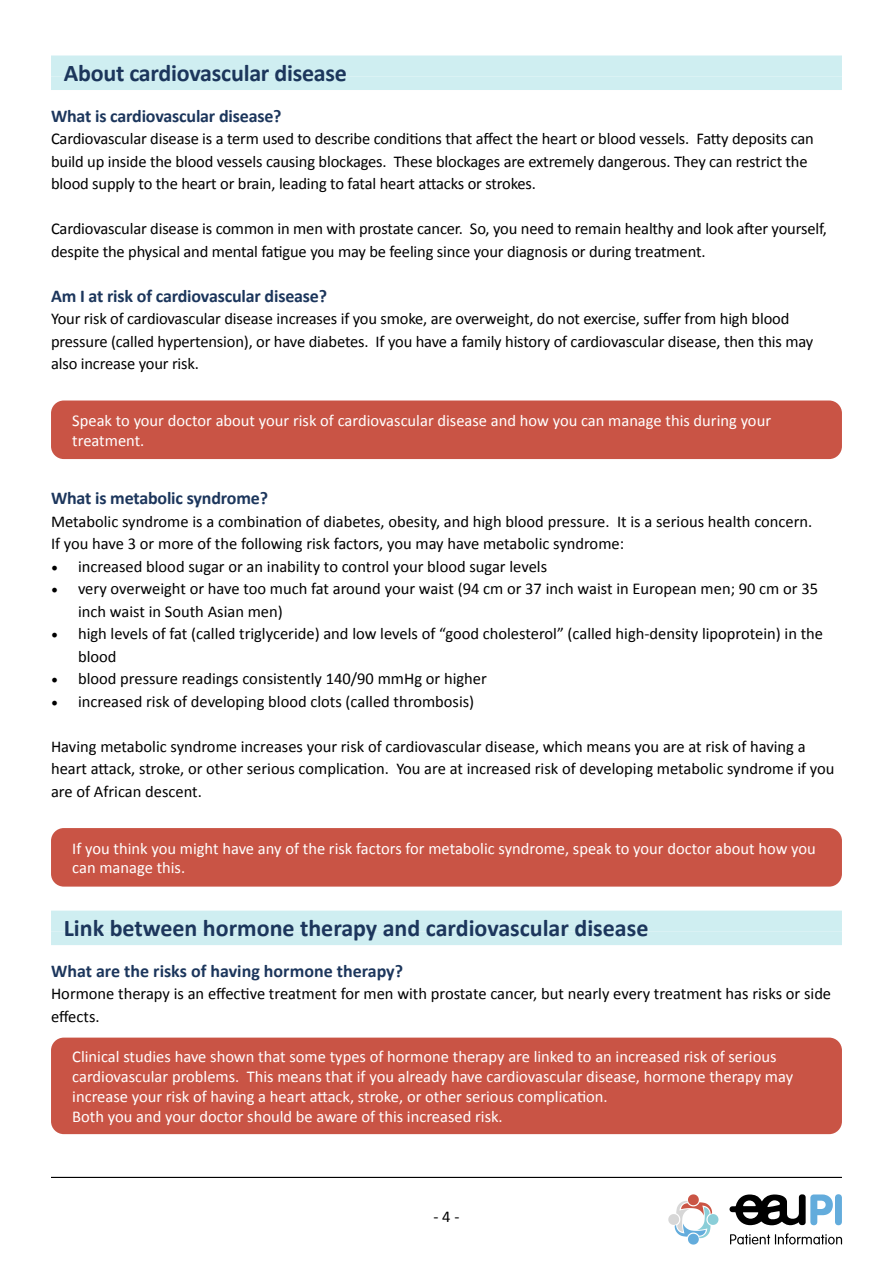
<style>
.page{position:relative;width:893px;height:1263px;background:#fff}
.page>*{position:absolute;margin:0;border:0;box-sizing:border-box;transform-origin:0 0}
.kop_met_lijn{font:700 24px "Calibri";color:#1c365c}
.t1{font:700 18px "Calibri";letter-spacing:-.01em;color:#1c365c}
.t2{font:16.5px/22.5px "Calibri";letter-spacing:-.01em;color:#000}
.t3{font:16.5px/19.8px "Calibri";color:#fff}
.s1{font-family:"Minion Pro";font-size:18px}
</style>
<div class="page">
<svg style="left:730px;top:1233px;width:112px;height:11px"></svg>
<svg style="left:729px;top:1194px;width:104px;height:32px"></svg>
<div style="left:835px;top:1194px;width:7px;height:31px;background:#63acdc;border-radius:4px"></div>
<svg style="left:668px;top:1194px;width:50px;height:50px"></svg>
<hr style="left:51px;top:1177px;width:791px;height:1px;background:#000">
<div style="left:51px;top:56px;width:791px;height:21px;background:#cfeef1"></div>
<div style="left:51px;top:77px;width:791px;height:13px;background:#cfeef1"></div>
<div style="left:51px;top:911px;width:791px;height:21px;background:#cfeef1"></div>
<div style="left:51px;top:932px;width:791px;height:13px;background:#cfeef1"></div>
<div style="left:51px;top:400px;width:791px;height:59px;background:#c95445;border-radius:13px"></div>
<div style="left:51px;top:828px;width:791px;height:59px;background:#c95445;border-radius:13px"></div>
<div style="left:51px;top:1037px;width:791px;height:97px;background:#c95445;border-radius:13px"></div>
<p class="kop_met_lijn" style="left:64px;top:58px;width:285px">About cardiovascular disease</p>
<p class="t1" style="left:51px;top:104px;width:232px">What is cardiovascular disease?</p>
<p class="t2" style="left:51px;top:126px;width:764px">Cardiovascular disease is a term used to describe conditions that affect the heart or blood vessels. Fatty deposits can build up inside the blood vessels causing blockages. These blockages are extremely dangerous. They can restrict the blood supply to the heart or brain, leading to fatal heart attacks or strokes.</p>
<p class="t2" style="left:51px;top:216px;width:777px">Cardiovascular disease is common in men with prostate cancer. So, you need to remain healthy and look after yourself, despite the physical and mental fatigue you may be feeling since your diagnosis or during treatment.</p>
<p class="t1" style="left:51px;top:284px;width:278px">Am I at risk of cardiovascular disease?</p>
<p class="t2" style="left:51px;top:306px;width:764px">Your risk of cardiovascular disease increases if you smoke, are overweight, do not exercise, suffer from high blood pressure (called hypertension), or have diabetes. If you have a family history of cardiovascular disease, then this may also increase your risk.</p>
<p class="t3" style="left:72px;top:410px;width:700px">Speak to your doctor about your risk of cardiovascular disease and how you can manage this during your treatment.</p>
<p class="t1" style="left:51px;top:487px;width:218px">What is metabolic syndrome?</p>
<p class="t2" style="left:51px;top:509px;width:763px">Metabolic syndrome is a combination of diabetes, obesity, and high blood pressure. It is a serious health concern.</p>
<p class="t2" style="left:51px;top:531px;width:575px">If you have 3 or more of the following risk factors, you may have metabolic syndrome:</p>
<p class="t2" style="left:51px;top:554px;width:498px"><span class="s1">•</span> increased blood sugar or an inability to control your blood sugar levels</p>
<p class="t2" style="left:78px;top:576px;width:742px;text-indent:-27px"><span class="s1">•</span> very overweight or have too much fat around your waist (94 cm or 37 inch waist in European men; 90 cm or 35 inch waist in South Asian men)</p>
<p class="t2" style="left:78px;top:621px;width:747px;text-indent:-27px"><span class="s1">•</span> high levels of fat (called triglyceride) and low levels of “good cholesterol” (called high-density lipoprotein) in the blood</p>
<p class="t2" style="left:51px;top:666px;width:437px"><span class="s1">•</span> blood pressure readings consistently 140/90 mmHg or higher</p>
<p class="t2" style="left:51px;top:689px;width:425px"><span class="s1">•</span> increased risk of developing blood clots (called thrombosis)</p>
<p class="t2" style="left:51px;top:734px;width:785px">Having metabolic syndrome increases your risk of cardiovascular disease, which means you are at risk of having a heart attack, stroke, or other serious complication. You are at increased risk of developing metabolic syndrome if you are of African descent.</p>
<p class="t3" style="left:72px;top:837px;width:745px">If you think you might have any of the risk factors for metabolic syndrome, speak to your doctor about how you can manage this.</p>
<p class="kop_met_lijn" style="left:64px;top:913px;width:586px">Link between hormone therapy and cardiovascular disease</p>
<p class="t1" style="left:51px;top:959px;width:354px">What are the risks of having hormone therapy?</p>
<p class="t2" style="left:51px;top:981px;width:782px">Hormone therapy is an effective treatment for men with prostate cancer, but nearly every treatment has risks or side effects.</p>
<p class="t3" style="left:72px;top:1046px;width:722px">Clinical studies have shown that some types of hormone therapy are linked to an increased risk of serious cardiovascular problems. This means that if you already have cardiovascular disease, hormone therapy may increase your risk of having a heart attack, stroke, or other serious complication.</p>
<p class="t3" style="left:72px;top:1105px;width:432px">Both you and your doctor should be aware of this increased risk.</p>
<p class="t2" style="left:433px;top:1204px;width:27px">- 4 -</p>
</div>
